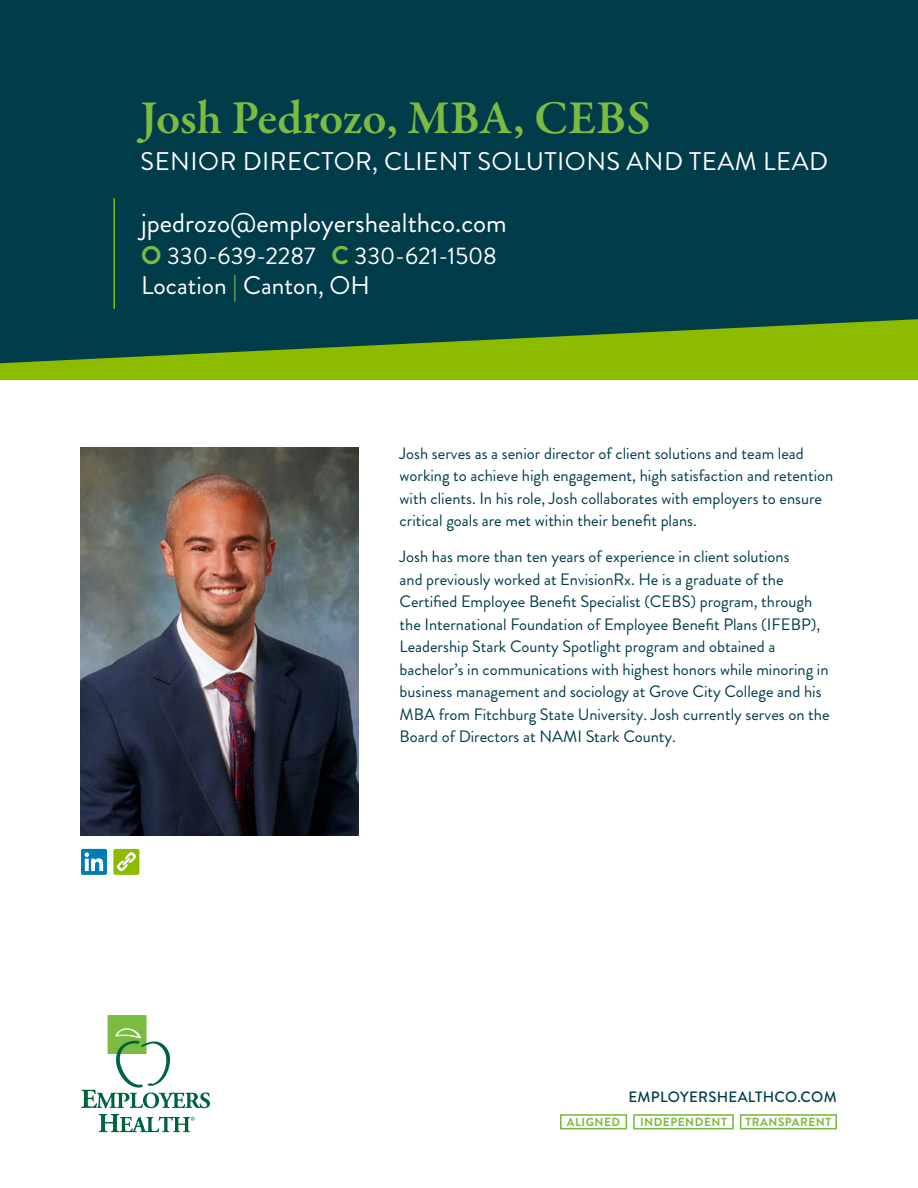
<style>
.page{position:relative;width:918px;height:1188px;background:#fff}
.page>*{position:absolute;margin:0;border:0;box-sizing:border-box;transform-origin:0 0}
.t1{font:600 48px "Garamond Premr Pro";color:#7cbb42}
.Email{font:27px "Brandon Grotesque";color:#fff}
.Location{font:25.5px "Brandon Grotesque";letter-spacing:.02em;color:#fff}
.Location-2{font:25.5px "Brandon Grotesque";color:#fff}
.PhoneNum{font:24px "Brandon Grotesque";color:#fff}
.BioText{font:16.5px/22.5px "Brandon Grotesque";color:#013c4b}
.t2{font:500 15px "Brandon Grotesque";letter-spacing:.02em;color:#013c4b}
.t3{font:700 11.7px "Brandon Grotesque";letter-spacing:.045em;color:#7cbb42}
.s1{font-weight:700;font-size:25.5px;color:#7cbb42}
.s2{color:#7cbb42}
</style>
<div class="page">
<div style="left:0;top:364px;width:918px;height:16px;background:#8dbb00"></div>
<div style="left:0;top:0;width:918px;height:364px;background:#013c4b"></div>
<hr style="left:113px;top:198px;width:2px;height:111px;background:#8dbb00">
<svg style="left:81px;top:1015px;width:129px;height:93px"></svg>
<svg style="left:99px;top:1114px;width:95px;height:18px"></svg>
<img style="left:81px;top:447px;width:277px;height:388px">
<div style="left:560px;top:1114px;width:67px;height:16px;border:2px solid #7cbb42"></div>
<div style="left:633px;top:1114px;width:101px;height:16px;border:2px solid #7cbb42"></div>
<div style="left:740px;top:1114px;width:97px;height:16px;border:2px solid #7cbb42"></div>
<div style="left:81px;top:849px;width:26px;height:26px;background:#007bb6;border-radius:2px"></div>
<svg style="left:85px;top:852px;width:18px;height:19px"></svg>
<div style="left:113px;top:849px;width:26px;height:26px;background:#8dbb00;border-radius:2px"></div>
<svg style="left:116px;top:852px;width:20px;height:20px"></svg>
<p class="t1" style="left:140px;top:88px;width:512px">Josh Pedrozo, MBA, CEBS</p>
<p class="Location" style="left:141px;top:144px;width:689px">SENIOR DIRECTOR, CLIENT SOLUTIONS AND TEAM LEAD</p>
<p class="Email" style="left:141px;top:204px;width:367px">jpedrozo@employershealthco.com</p>
<p class="PhoneNum" style="left:141px;top:239px;width:357px"><span class="s1">O</span> 330-639-2287 <span class="s1">C</span> 330-621-1508</p>
<p class="Location-2" style="left:141px;top:267px;width:230px">Location <span class="s2">|</span> Canton, OH</p>
<p class="BioText" style="left:400px;top:442px;width:435px">Josh serves as a senior director of client solutions and team lead working to achieve high engagement, high satisfaction and retention with clients. In his role, Josh collaborates with employers to ensure critical goals are met within their benefit plans.</p>
<p class="BioText" style="left:400px;top:546px;width:431px">Josh has more than ten years of experience in client solutions<br>and previously worked at EnvisionRx. He is a graduate of the Certified Employee Benefit Specialist (CEBS) program, through the International Foundation of Employee Benefit Plans (IFEBP), Leadership Stark County Spotlight program and obtained a bachelor’s in communications with highest honors while minoring in business management and sociology at Grove City College and his MBA from Fitchburg State University. Josh currently serves on the Board of Directors at NAMI Stark County.</p>
<p class="t2" style="left:628px;top:1087px;width:210px">EMPLOYERSHEALTHCO.COM</p>
<p class="t3" style="left:567px;top:1114px;width:55px">ALIGNED</p>
<p class="t3" style="left:640px;top:1114px;width:88px">INDEPENDENT</p>
<p class="t3" style="left:745px;top:1114px;width:87px">TRANSPARENT</p>
</div>
